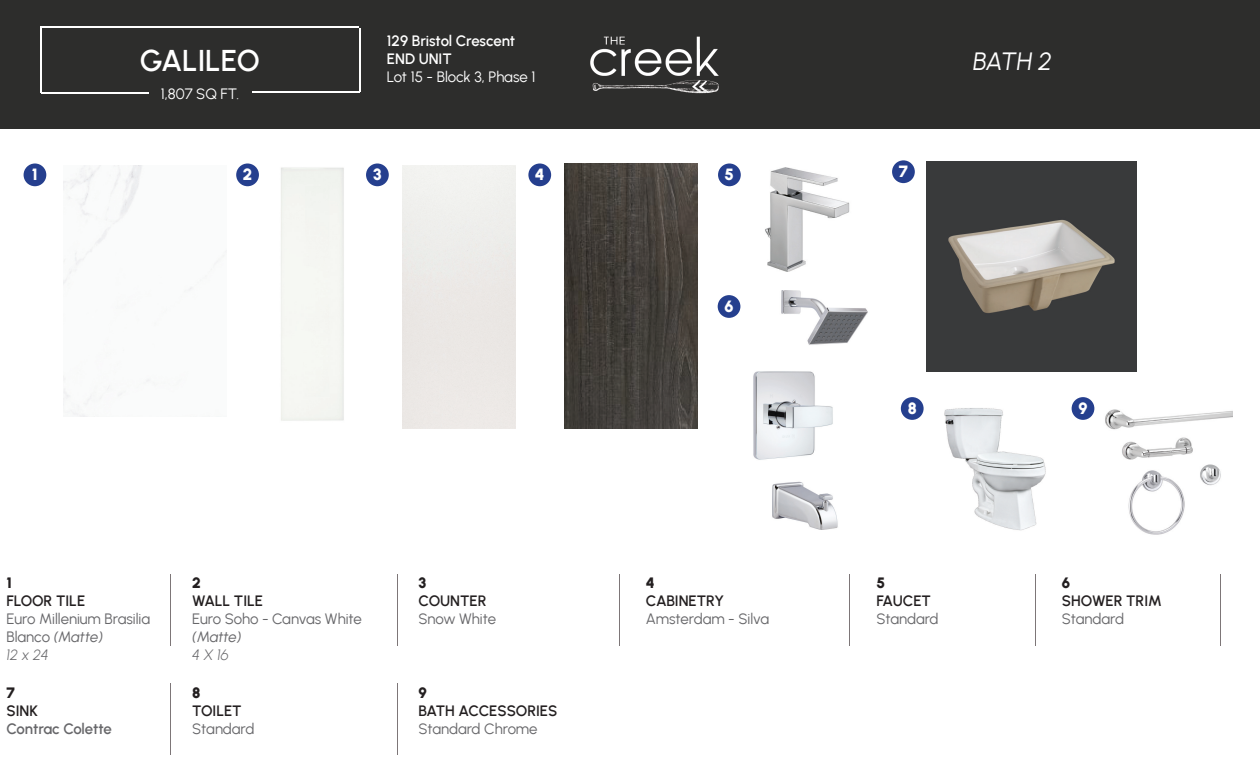
<style>
.page{position:relative;width:1260px;height:765px;background:#fff}
.page>*{position:absolute;margin:0;border:0;box-sizing:border-box;transform-origin:0 0}
.t1{font:600 30px "Urbanist";letter-spacing:-.005em;color:#fff}
.t2{font:italic 25px "Urbanist";color:#fff}
.t3{font:900 16.25px "Urbanist";color:#fff}
.t4{font:15px/18px "Urbanist";letter-spacing:-.005em;color:#67676a}
.t5{font:600 15px "Urbanist";color:#231f20}
.t6{font:15px "Urbanist";letter-spacing:-.005em;color:#fff}
.t7{font:600 15px/18px "Urbanist";letter-spacing:-.005em;color:#fff}
.t8{font:600 15px "Urbanist";letter-spacing:-.01em;color:#67676a}
.t9{font:900 15px "Urbanist";color:#231f20}
.t10{font:italic 15px "Urbanist";letter-spacing:-.005em;color:#67676a}
.t11{font:italic 300 15px "Urbanist";color:#67676a}
.s1{font-style:italic}
.s2{font-weight:300;font-style:italic}
</style>
<div class="page">
<div style="left:0;top:0;width:1260px;height:129px;background:#2d2d2c"></div>
<img style="left:590px;top:36px;width:129px;height:58px">
<hr style="left:42px;top:93px;width:107px;height:1px;background:#fff">
<hr style="left:41px;top:28px;width:1px;height:65px;background:#fff">
<hr style="left:41px;top:27px;width:318px;height:1px;background:#fff">
<hr style="left:359px;top:29px;width:1px;height:63px;background:#fff">
<hr style="left:252px;top:92px;width:107px;height:1px;background:#fff">
<img style="left:753px;top:291px;width:115px;height:238px">
<img style="left:765px;top:168px;width:85px;height:103px">
<div style="left:24px;top:163px;width:22px;height:23px;background:#253f8e;border-radius:50%"></div>
<div style="left:236px;top:163px;width:23px;height:23px;background:#253f8e;border-radius:50%"></div>
<div style="left:366px;top:163px;width:23px;height:23px;background:#253f8e;border-radius:50%"></div>
<div style="left:528px;top:163px;width:23px;height:23px;background:#253f8e;border-radius:50%"></div>
<div style="left:718px;top:163px;width:23px;height:23px;background:#253f8e;border-radius:50%"></div>
<div style="left:718px;top:295px;width:22px;height:23px;background:#253f8e;border-radius:50%"></div>
<div style="left:892px;top:160px;width:23px;height:23px;background:#253f8e;border-radius:50%"></div>
<div style="left:901px;top:397px;width:23px;height:23px;background:#253f8e;border-radius:50%"></div>
<img style="left:63px;top:165px;width:164px;height:251px">
<img style="left:565px;top:163px;width:132px;height:266px">
<img style="left:926px;top:162px;width:210px;height:210px">
<img style="left:944px;top:408px;width:102px;height:123px">
<hr style="left:170px;top:574px;width:1px;height:72px;background:#7d7678">
<hr style="left:397px;top:574px;width:1px;height:72px;background:#7d7678">
<hr style="left:619px;top:574px;width:1px;height:72px;background:#7d7678">
<hr style="left:849px;top:574px;width:1px;height:72px;background:#7d7678">
<hr style="left:1035px;top:574px;width:1px;height:72px;background:#7d7678">
<hr style="left:170px;top:683px;width:1px;height:72px;background:#7d7678">
<hr style="left:1220px;top:574px;width:1px;height:72px;background:#7d7678">
<hr style="left:397px;top:683px;width:1px;height:72px;background:#7d7678">
<div style="left:1072px;top:397px;width:22px;height:23px;background:#253f8e;border-radius:50%"></div>
<img style="left:1105px;top:409px;width:128px;height:126px">
<h1 class="t1" style="left:140px;top:41px;width:122px">GALILEO</h1>
<p class="t6" style="left:161px;top:84px;width:80px">1,807 SQ FT.</p>
<p class="t7" style="left:387px;top:31px;width:130px">129 Bristol Crescent<br>END UNIT</p>
<p class="t6" style="left:387px;top:67px;width:150px">Lot 15 - Block 3, Phase 1</p>
<p class="t3" style="left:32px;top:163px;width:7px">1</p>
<p class="t3" style="left:243px;top:163px;width:11px">2</p>
<p class="t3" style="left:373px;top:163px;width:10px">3</p>
<p class="t3" style="left:535px;top:163px;width:11px">4</p>
<p class="t3" style="left:725px;top:163px;width:11px">5</p>
<p class="t3" style="left:725px;top:295px;width:11px">6</p>
<p class="t9" style="left:6px;top:572px;width:7px">1</p>
<p class="t5" style="left:6px;top:591px;width:80px">FLOOR TILE</p>
<p class="t4" style="left:6px;top:610px;width:145px">Euro Millenium Brasilia<br>Blanco <span class="s1">(Matte)<br></span><span class="s2">12 x 24</span></p>
<p class="t9" style="left:7px;top:682px;width:10px">7</p>
<p class="t5" style="left:7px;top:700px;width:33px">SINK</p>
<p class="t8" style="left:7px;top:718px;width:107px">Contrac Colette</p>
<p class="t9" style="left:192px;top:572px;width:10px">2</p>
<p class="t5" style="left:192px;top:591px;width:72px">WALL TILE</p>
<p class="t4" style="left:192px;top:610px;width:171px">Euro Soho - Canvas White</p>
<p class="t10" style="left:192px;top:627px;width:51px">(Matte)</p>
<p class="t11" style="left:192px;top:645px;width:38px">4 X 16</p>
<p class="t9" style="left:192px;top:682px;width:10px">8</p>
<p class="t5" style="left:192px;top:700px;width:51px">TOILET</p>
<p class="t4" style="left:192px;top:719px;width:64px">Standard</p>
<p class="t9" style="left:418px;top:572px;width:9px">3</p>
<p class="t5" style="left:418px;top:591px;width:70px">COUNTER</p>
<p class="t4" style="left:418px;top:610px;width:79px">Snow White</p>
<p class="t9" style="left:418px;top:682px;width:10px">9</p>
<p class="t5" style="left:418px;top:700px;width:141px">BATH ACCESSORIES</p>
<p class="t4" style="left:418px;top:719px;width:121px">Standard Chrome</p>
<p class="t9" style="left:646px;top:572px;width:10px">4</p>
<p class="t5" style="left:646px;top:591px;width:80px">CABINETRY</p>
<p class="t4" style="left:646px;top:610px;width:125px">Amsterdam - Silva</p>
<p class="t3" style="left:899px;top:160px;width:11px">7</p>
<h2 class="t2" style="left:973px;top:45px;width:80px">BATH 2</h2>
<p class="t3" style="left:908px;top:397px;width:11px">8</p>
<p class="t9" style="left:876px;top:572px;width:10px">5</p>
<p class="t5" style="left:876px;top:591px;width:56px">FAUCET</p>
<p class="t4" style="left:876px;top:610px;width:64px">Standard</p>
<p class="t3" style="left:1078px;top:397px;width:11px">9</p>
<p class="t9" style="left:1062px;top:572px;width:10px">6</p>
<p class="t5" style="left:1062px;top:591px;width:102px">SHOWER TRIM</p>
<p class="t4" style="left:1062px;top:610px;width:64px">Standard</p>
</div>
